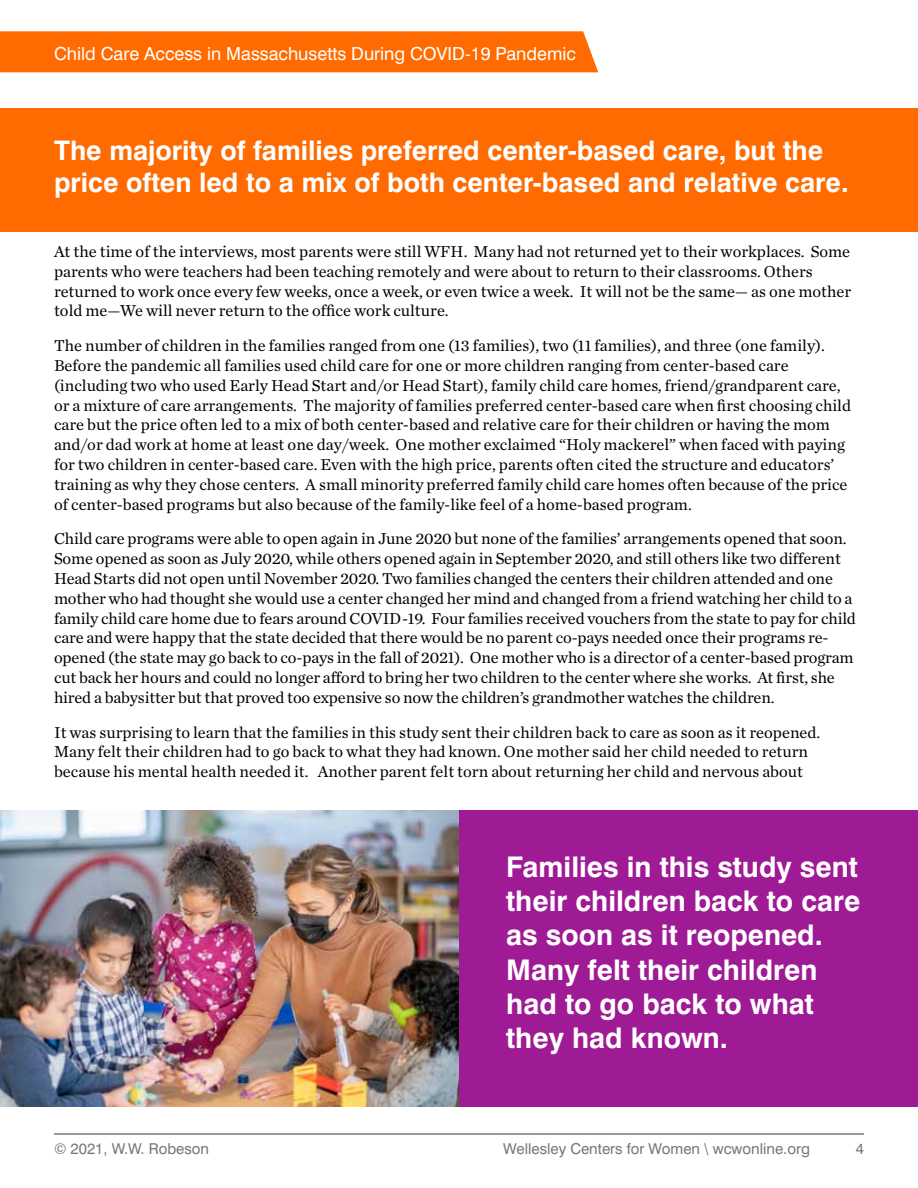
<style>
.page{position:relative;width:918px;height:1188px;background:#fff}
.page>*{position:absolute;margin:0;border:0;box-sizing:border-box;transform-origin:0 0}
.t1{font:700 28.5px/34.2px "Swiss 721 BT";color:#fff}
.t2{font:700 27px/32.4px "Swiss 721 BT";color:#fff}
.t3{font:18px "Swiss 721 BT";color:#fff}
.t4{font:16.5px/19.8px "Chronicle Text G1";color:#000}
.t5{font:15px "Swiss 721 BT";color:#77777a}
</style>
<div class="page">
<hr style="left:54px;top:1133px;width:810px;height:2px;background:#77777a">
<div style="left:0;top:31px;width:598px;height:41px;background:#ff6b00"></div>
<div style="left:0;top:108px;width:918px;height:123px;background:#ff6b00"></div>
<div style="left:459px;top:810px;width:459px;height:297px;background:#9f1b96"></div>
<img style="left:0;top:810px;width:459px;height:297px">
<p class="t3" style="left:54px;top:42px;width:523px">Child Care Access in Massachusetts During COVID-19 Pandemic</p>
<h2 class="t2" style="left:54px;top:134px;width:796px">The majority of families preferred center-based care, but the price often led to a mix of both center-based and relative care.</h2>
<p class="t4" style="left:54px;top:241px;width:799px">At the time of the interviews, most parents were still WFH. Many had not returned yet to their workplaces. Some parents who were teachers had been teaching remotely and were about to return to their classrooms. Others returned to work once every few weeks, once a week, or even twice a week. It will not be the same— as one mother told me—We will never return to the office work culture.</p>
<p class="t4" style="left:54px;top:336px;width:799px">The number of children in the families ranged from one (13 families), two (11 families), and three (one family).<br>Before the pandemic all families used child care for one or more children ranging from center-based care (including two who used Early Head Start and/or Head Start), family child care homes, friend/grandparent care, or a mixture of care arrangements. The majority of families preferred center-based care when first choosing child care but the price often led to a mix of both center-based and relative care for their children or having the mom and/or dad work at home at least one day/week. One mother exclaimed “Holy mackerel” when faced with paying for two children in center-based care. Even with the high price, parents often cited the structure and educators’ training as why they chose centers. A small minority preferred family child care homes often because of the price of center-based programs but also because of the family-like feel of a home-based program.</p>
<p class="t4" style="left:54px;top:529px;width:803px">Child care programs were able to open again in June 2020 but none of the families’ arrangements opened that soon.<br>Some opened as soon as July 2020, while others opened again in September 2020, and still others like two different Head Starts did not open until November 2020. Two families changed the centers their children attended and one mother who had thought she would use a center changed her mind and changed from a friend watching her child to a family child care home due to fears around COVID-19. Four families received vouchers from the state to pay for child care and were happy that the state decided that there would be no parent co-pays needed once their programs re&shy;opened (the state may go back to co-pays in the fall of 2021). One mother who is a director of a center-based program cut back her hours and could no longer afford to bring her two children to the center where she works. At first, she hired a babysitter but that proved too expensive so now the children’s grandmother watches the children.</p>
<p class="t4" style="left:54px;top:722px;width:768px">It was surprising to learn that the families in this study sent their children back to care as soon as it reopened.<br>Many felt their children had to go back to what they had known. One mother said her child needed to return because his mental health needed it. Another parent felt torn about returning her child and nervous about</p>
<h1 class="t1" style="left:506px;top:849px;width:355px">Families in this study sent their children back to care as soon as it reopened.<br>Many felt their children had to go back to what they had known.</h1>
<p class="t5" style="left:54px;top:1140px;width:157px">© 2021, W.W. Robeson</p>
<p class="t5" style="left:503px;top:1140px;width:308px">Wellesley Centers for Women \ wcwonline.org</p>
<p class="t5" style="left:856px;top:1140px;width:10px">4</p>
</div>
